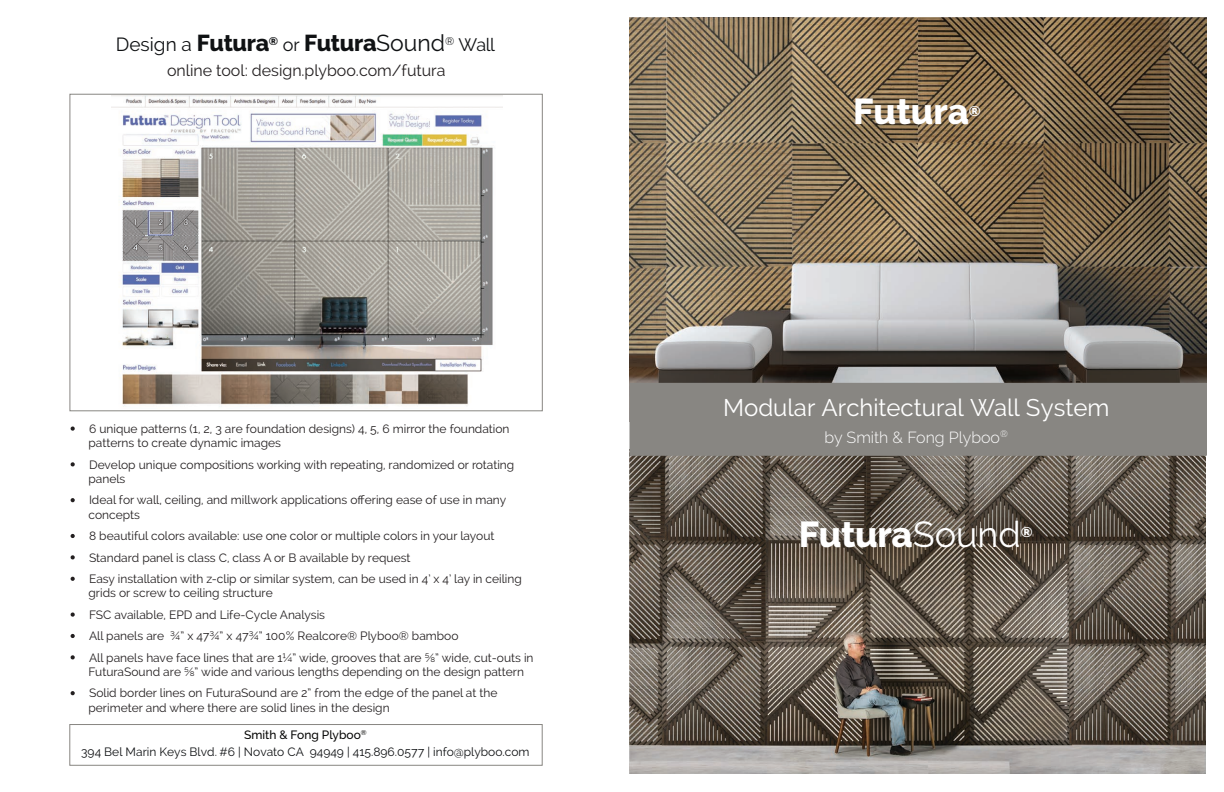
<style>
.page{position:relative;width:1224px;height:792px;background:#fff}
.page>*{position:absolute;margin:0;border:0;box-sizing:border-box;transform-origin:0 0}
.t1{font:800 36px "Raleway";letter-spacing:-.01em;color:#fff}
.t2{font:800 35.9px "Raleway";color:#fff}
.t3{font:24px "Raleway";color:#fff}
.t4{font:800 23px "Raleway";letter-spacing:-.015em;color:#0f1113}
.t5{font:16px "Raleway";color:#231f20}
.t6{font:300 16px "Raleway";color:#fff}
.t7{font:800 14.1px "Raleway";color:#fff}
.t8{font:12px/14.4px "Raleway";color:#231f20}
.t9{font:12px "Raleway";color:#0f1113}
.t10{font:500 12px "Raleway";color:#050504}
.s1{font-weight:400;font-size:19px}
.s2{font-weight:400;font-size:18px}
.s3{font-weight:400}
</style>
<div class="page">
<img style="left:630px;top:456px;width:576px;height:318px">
<img style="left:630px;top:18px;width:576px;height:365px">
<div style="left:630px;top:383px;width:576px;height:72px;background:#888682"></div>
<div style="left:629px;top:383px;width:578px;height:73px;border:1px solid #888682"></div>
<div style="left:69px;top:724px;width:474px;height:42px;border:1px solid #888682"></div>
<div style="left:69px;top:94px;width:474px;height:317px;border:1px solid #888682"></div>
<img style="left:112px;top:96px;width:390px;height:311px">
<svg style="left:71px;top:427px;width:4px;height:4px"></svg>
<svg style="left:71px;top:462px;width:4px;height:4px"></svg>
<svg style="left:71px;top:498px;width:4px;height:4px"></svg>
<svg style="left:71px;top:534px;width:4px;height:4px"></svg>
<svg style="left:71px;top:555px;width:4px;height:4px"></svg>
<svg style="left:71px;top:577px;width:4px;height:4px"></svg>
<svg style="left:71px;top:613px;width:4px;height:4px"></svg>
<svg style="left:71px;top:634px;width:4px;height:4px"></svg>
<svg style="left:71px;top:655px;width:4px;height:4px"></svg>
<svg style="left:71px;top:691px;width:4px;height:4px"></svg>
<h3 class="t4" style="left:116px;top:30px;width:380px"><span class="s1">Design a</span> Futura<sup>®</sup> <span class="s2">or</span> Futura<span class="s3">Sound</span><sup>®</sup> <span class="s2">Wall</span></h3>
<h3 class="t5" style="left:167px;top:61px;width:280px">online tool: design.plyboo.com/futura</h3>
<p class="t8" style="left:89px;top:421px;width:423px;text-indent:-18px">• 6 unique patterns (1, 2, 3 are foundation designs) 4, 5, 6 mirror the foundation patterns to create dynamic images</p>
<p class="t8" style="left:89px;top:457px;width:427px;text-indent:-18px">• Develop unique compositions working with repeating, randomized or rotating panels</p>
<p class="t8" style="left:89px;top:493px;width:419px;text-indent:-18px">• Ideal for wall, ceiling, and millwork applications offering ease of use in many concepts</p>
<p class="t8" style="left:71px;top:529px;width:425px">• 8 beautiful colors available: use one color or multiple colors in your layout</p>
<p class="t8" style="left:71px;top:550px;width:342px">• Standard panel is class C, class A or B available by request</p>
<p class="t8" style="left:89px;top:571px;width:435px;text-indent:-18px">• Easy installation with z-clip or similar system, can be used in 4’ x 4’ lay in ceiling grids or screw to ceiling structure</p>
<p class="t8" style="left:71px;top:607px;width:256px">• FSC available, EPD and Life-Cycle Analysis</p>
<p class="t8" style="left:71px;top:629px;width:390px">• All panels are ¾” x 47¾” x 47¾” 100% Realcore® Plyboo® bamboo</p>
<p class="t8" style="left:89px;top:650px;width:447px;text-indent:-18px">• All panels have face lines that are 1¼” wide, grooves that are ⅝” wide, cut-outs in<br>FuturaSound are ⅝” wide and various lengths depending on the design pattern</p>
<p class="t8" style="left:89px;top:686px;width:410px;text-indent:-18px">• Solid border lines on FuturaSound are 2” from the edge of the panel at the perimeter and where there are solid lines in the design</p>
<p class="t10" style="left:244px;top:728px;width:124px">Smith &amp; Fong Plyboo<sup>®</sup></p>
<p class="t9" style="left:81px;top:745px;width:450px">394 Bel Marin Keys Blvd. #6 | Novato CA 94949 | 415.896.0577 | info@plyboo.com</p>
<h2 class="t2" style="left:853px;top:91px;width:117px">Futura</h2>
<p class="t7" style="left:969px;top:103px;width:13px">®</p>
<h3 class="t3" style="left:723px;top:393px;width:388px">Modular Architectural Wall System</h3>
<h3 class="t6" style="left:825px;top:428px;width:185px">by Smith &amp; Fong Plyboo<sup>®</sup></h3>
<h1 class="t1" style="left:799px;top:514px;width:223px">Futura<span class="s3">Sound</span></h1>
<p class="t7" style="left:1021px;top:524px;width:13px">®</p>
</div>
